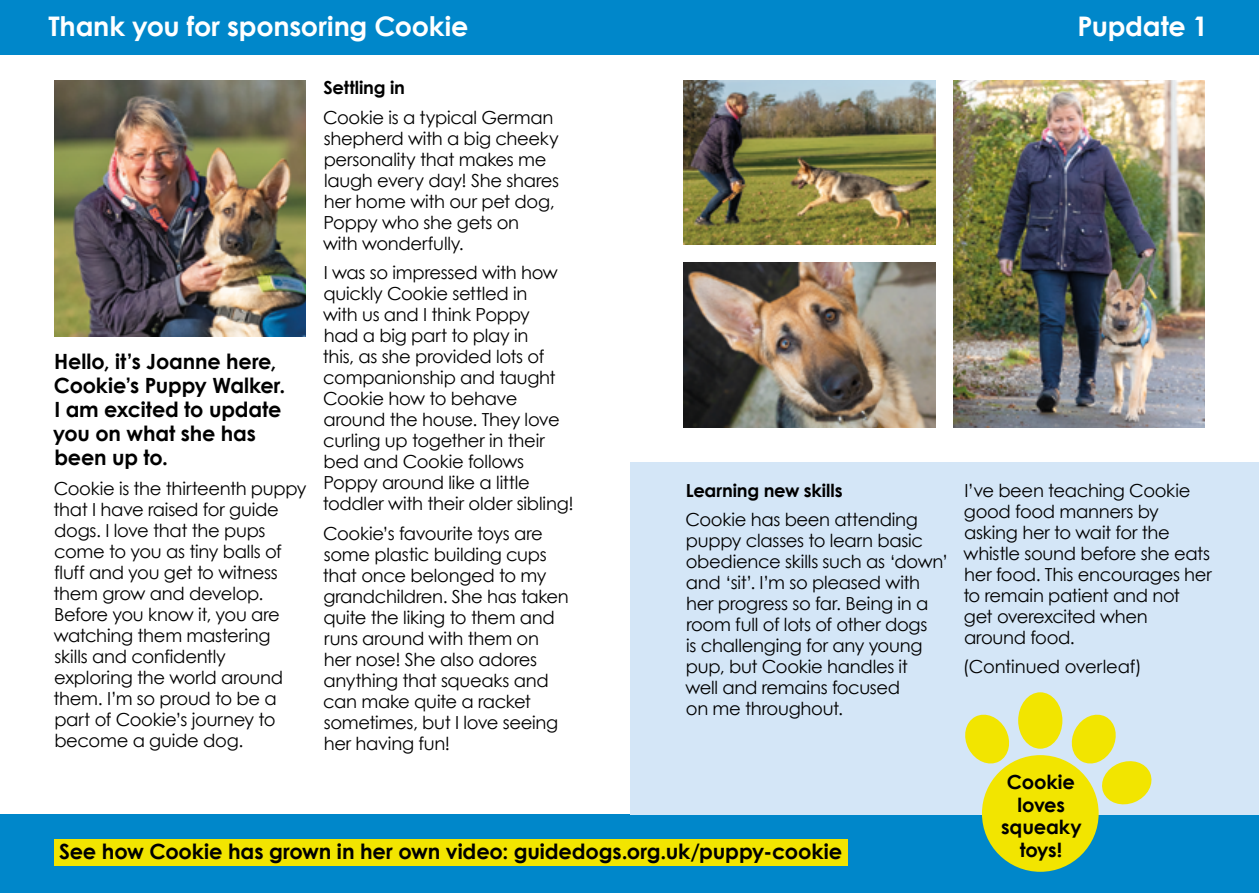
<style>
.page{position:relative;width:1259px;height:893px;background:#fff}
.page>*{position:absolute;margin:0;border:0;box-sizing:border-box;transform-origin:0 0}
.t1{font:700 27px "Century Gothic";letter-spacing:-.01em;color:#fff}
.t2{font:700 21px/24px "Century Gothic";letter-spacing:-.005em;color:#000}
.t3{font:700 19.5px/22.5px "Century Gothic";letter-spacing:-.01em;color:#000;text-align:center}
.t4{font:18px/21px "Century Gothic";letter-spacing:-.015em;color:#000}
.t5{font:700 18px "Century Gothic";letter-spacing:-.005em;color:#000}
</style>
<div class="page">
<div style="left:0;top:0;width:1259px;height:54px;background:#0087ca"></div>
<img style="left:54px;top:81px;width:252px;height:256px">
<div style="left:0;top:814px;width:1259px;height:79px;background:#0087ca"></div>
<div style="left:54px;top:839px;width:793px;height:27px;background:#f2e500"></div>
<div style="left:630px;top:462px;width:629px;height:352px;background:#d4e6f7"></div>
<img style="left:683px;top:81px;width:252px;height:163px">
<img style="left:683px;top:263px;width:252px;height:164px">
<img style="left:953px;top:81px;width:252px;height:346px">
<svg style="left:965px;top:692px;width:189px;height:180px"></svg>
<h2 class="t1" style="left:48px;top:9px;width:421px">Thank you for sponsoring Cookie</h2>
<h1 class="t1" style="left:1077px;top:10px;width:132px">Pupdate 1</h1>
<p class="t2" style="left:53px;top:349px;width:234px">Hello, it’s Joanne here,<br>Cookie’s Puppy Walker.<br>I am excited to update you on what she has been up to.</p>
<p class="t4" style="left:54px;top:478px;width:254px">Cookie is the thirteenth puppy that I have raised for guide dogs. I love that the pups come to you as tiny balls of fluff and you get to witness them grow and develop.<br>Before you know it, you are watching them mastering skills and confidently exploring the world around them. I’m so proud to be a part of Cookie’s journey to become a guide dog.</p>
<p class="t5" style="left:324px;top:76px;width:83px">Settling in</p>
<p class="t4" style="left:323px;top:107px;width:237px">Cookie is a typical German shepherd with a big cheeky personality that makes me laugh every day! She shares her home with our pet dog,<br>Poppy who she gets on<br>with wonderfully.</p>
<p class="t4" style="left:323px;top:262px;width:252px">I was so impressed with how quickly Cookie settled in<br>with us and I think Poppy<br>had a big part to play in<br>this, as she provided lots of companionship and taught<br>Cookie how to behave around the house. They love curling up together in their bed and Cookie follows<br>Poppy around like a little toddler with their older sibling!</p>
<p class="t4" style="left:323px;top:523px;width:248px">Cookie’s favourite toys are some plastic building cups that once belonged to my grandchildren. She has taken quite the liking to them and runs around with them on her nose! She also adores anything that squeaks and can make quite a racket sometimes, but I love seeing her having fun!</p>
<p class="t5" style="left:686px;top:479px;width:158px">Learning new skills</p>
<p class="t4" style="left:685px;top:509px;width:265px">Cookie has been attending puppy classes to learn basic obedience skills such as ‘down’ and ‘sit’. I’m so pleased with her progress so far. Being in a room full of lots of other dogs<br>is challenging for any young pup, but Cookie handles it<br>well and remains focused<br>on me throughout.</p>
<h3 class="t2" style="left:59px;top:839px;width:784px">See how Cookie has grown in her own video: guidedogs.org.uk/puppy-cookie</h3>
<p class="t4" style="left:963px;top:480px;width:250px">I’ve been teaching Cookie good food manners by asking her to wait for the whistle sound before she eats her food. This encourages her to remain patient and not get overexcited when around food.</p>
<p class="t4" style="left:963px;top:656px;width:181px">(Continued overleaf)</p>
<p class="t3" style="left:1001px;top:770px;width:82px">Cookie loves squeaky toys!</p>
</div>
